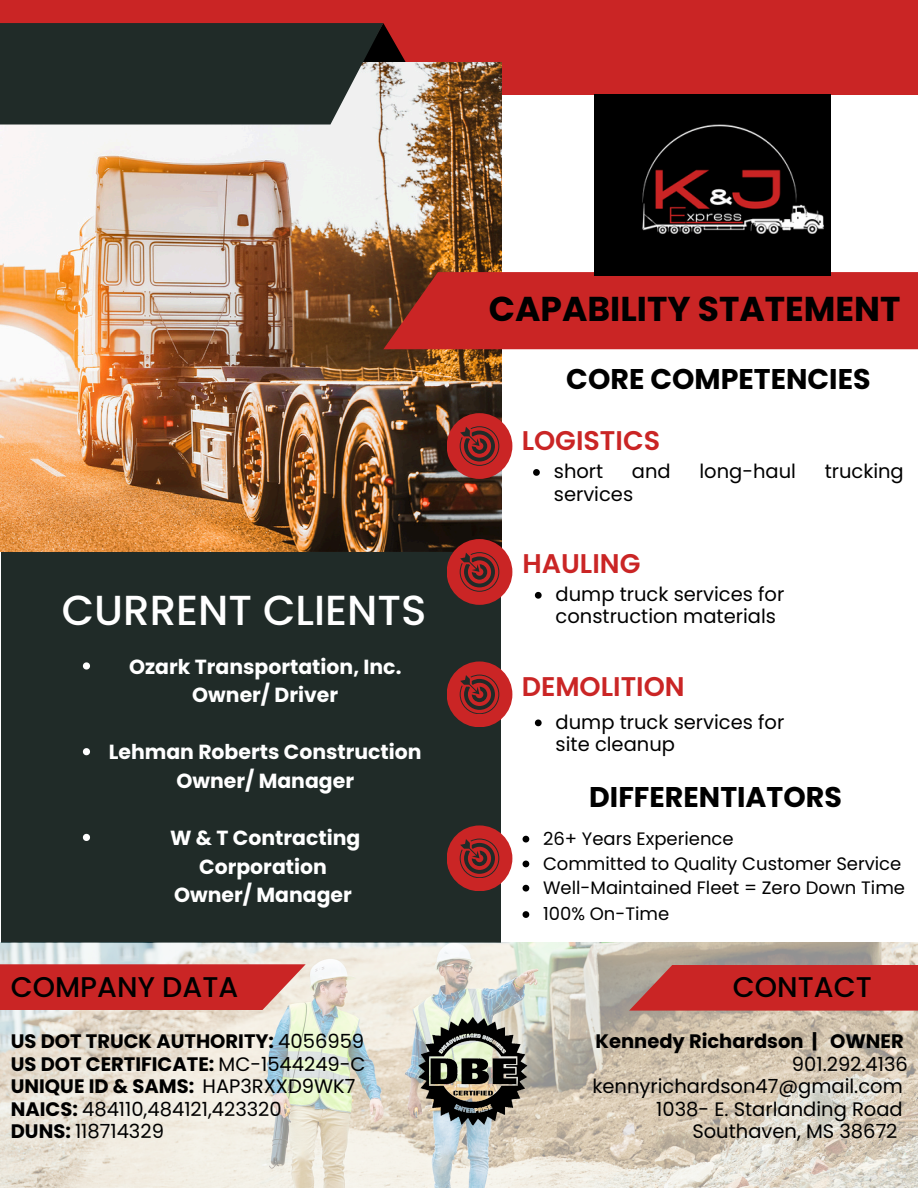
<style>
.page{position:relative;width:918px;height:1188px;background:#fff}
.page>*{position:absolute;margin:0;border:0;box-sizing:border-box;transform-origin:0 0}
.t1{font:500 42px "Poppins";color:#fff}
.t2{font:700 34.5px "Poppins";color:#000}
.t3{font:700 28.5px "Poppins";color:#000}
.t4{font:500 28.5px "Poppins";color:#000}
.t5{font:600 27px "Poppins";color:#ca2525}
.t6{font:700 20.4px/28.7px "Poppins";color:#fff;text-align:center}
.t7{font:19.5px/22.5px "Poppins";color:#000}
.t8{font:700 19.5px/22.5px "Poppins";color:#000}
.t9{font:18px "Poppins";color:#000}
.s1{font-weight:400}
</style>
<div class="page">
<div style="left:0;top:0;width:918px;height:95px;background:#ca2525"></div>
<svg style="left:383px;top:23px;width:23px;height:39px"></svg>
<div style="left:1px;top:444px;width:500px;height:499px;background:#202b28"></div>
<img style="left:0;top:62px;width:502px;height:490px">
<div style="left:0;top:23px;width:383px;height:102px;background:#202b28"></div>
<div style="left:383px;top:272px;width:535px;height:77px;background:#ca2525"></div>
<div style="left:447px;top:413px;width:65px;height:66px;background:#ca2525;border-radius:50%"></div>
<svg style="left:460px;top:426px;width:39px;height:40px"></svg>
<img style="left:595px;top:95px;width:235px;height:181px">
<img style="left:0;top:943px;width:918px;height:245px">
<div style="left:447px;top:661px;width:65px;height:66px;background:#ca2525;border-radius:50%"></div>
<svg style="left:460px;top:675px;width:39px;height:39px"></svg>
<div style="left:447px;top:539px;width:65px;height:66px;background:#ca2525;border-radius:50%"></div>
<svg style="left:460px;top:552px;width:39px;height:40px"></svg>
<img style="left:413px;top:1010px;width:123px;height:122px">
<svg style="left:83px;top:662px;width:7px;height:8px"></svg>
<svg style="left:83px;top:748px;width:7px;height:7px"></svg>
<svg style="left:83px;top:834px;width:7px;height:7px"></svg>
<svg style="left:533px;top:469px;width:7px;height:7px"></svg>
<svg style="left:535px;top:592px;width:7px;height:7px"></svg>
<svg style="left:535px;top:720px;width:7px;height:6px"></svg>
<div style="left:629px;top:965px;width:289px;height:46px;background:#ca2525"></div>
<div style="left:0;top:964px;width:306px;height:46px;background:#ca2525"></div>
<svg style="left:523px;top:836px;width:6px;height:6px"></svg>
<div style="left:447px;top:825px;width:65px;height:66px;background:#ca2525;border-radius:50%"></div>
<svg style="left:460px;top:839px;width:39px;height:39px"></svg>
<svg style="left:523px;top:861px;width:6px;height:6px"></svg>
<svg style="left:523px;top:885px;width:6px;height:7px"></svg>
<svg style="left:523px;top:911px;width:6px;height:7px"></svg>
<p class="t2" style="left:489px;top:285px;width:413px">CAPABILITY STATEMENT</p>
<h3 class="t3" style="left:566px;top:359px;width:306px">CORE COMPETENCIES</h3>
<h1 class="t5" style="left:522px;top:422px;width:140px">LOGISTICS</h1>
<p class="t7" style="left:554px;top:460px;width:51px">short</p>
<p class="t7" style="left:632px;top:460px;width:40px">and</p>
<p class="t7" style="left:699px;top:460px;width:98px">long-haul</p>
<p class="t7" style="left:825px;top:460px;width:81px">trucking</p>
<p class="t7" style="left:554px;top:482px;width:81px">services</p>
<h5 class="t1" style="left:62px;top:581px;width:366px">CURRENT CLIENTS</h5>
<p class="t6" style="left:129px;top:652px;width:274px">Ozark Transportation, Inc.<br>Owner/ Driver</p>
<p class="t6" style="left:109px;top:738px;width:315px">Lehman Roberts Construction<br>Owner/ Manager</p>
<h2 class="t6" style="left:170px;top:824px;width:192px">W &amp; T Contracting<br>Corporation</h2>
<h3 class="t6" style="left:174px;top:881px;width:179px">Owner/ Manager</h3>
<p class="t5" style="left:523px;top:545px;width:119px">HAULING</p>
<p class="t7" style="left:556px;top:583px;width:230px">dump truck services for</p>
<p class="t7" style="left:556px;top:605px;width:222px">construction materials</p>
<p class="t5" style="left:522px;top:668px;width:165px">DEMOLITION</p>
<h3 class="t7" style="left:556px;top:710px;width:230px">dump truck services for site cleanup</h3>
<p class="t3" style="left:589px;top:777px;width:254px">DIFFERENTIATORS</p>
<p class="t9" style="left:543px;top:826px;width:192px">26+ Years Experience</p>
<p class="t9" style="left:543px;top:851px;width:360px">Committed to Quality Customer Service</p>
<p class="t9" style="left:543px;top:875px;width:364px">Well-Maintained Fleet = Zero Down Time</p>
<p class="t9" style="left:543px;top:901px;width:128px">100% On-Time</p>
<h3 class="t4" style="left:11px;top:967px;width:229px">COMPANY DATA</h3>
<p class="t4" style="left:733px;top:967px;width:140px">CONTACT</p>
<p class="t8" style="left:595px;top:1030px;width:310px">Kennedy Richardson | OWNER</p>
<p class="t7" style="left:792px;top:1053px;width:118px">901.292.4136</p>
<p class="t7" style="left:592px;top:1075px;width:312px">kennyrichardson47@gmail.com</p>
<p class="t7" style="left:656px;top:1098px;width:248px">1038- E. Starlanding Road</p>
<p class="t7" style="left:692px;top:1120px;width:207px">Southaven, MS 38672</p>
<p class="t8" style="left:11px;top:1030px;width:356px">US DOT TRUCK AUTHORITY: <span class="s1">4056959<br></span>US DOT CERTIFICATE: <span class="s1">MC-1544249-C<br></span>UNIQUE ID &amp; SAMS: <span class="s1">HAP3RXXD9WK7<br></span>NAICS: <span class="s1">484110,484121,423320<br></span>DUNS: <span class="s1">118714329</span></p>
</div>
